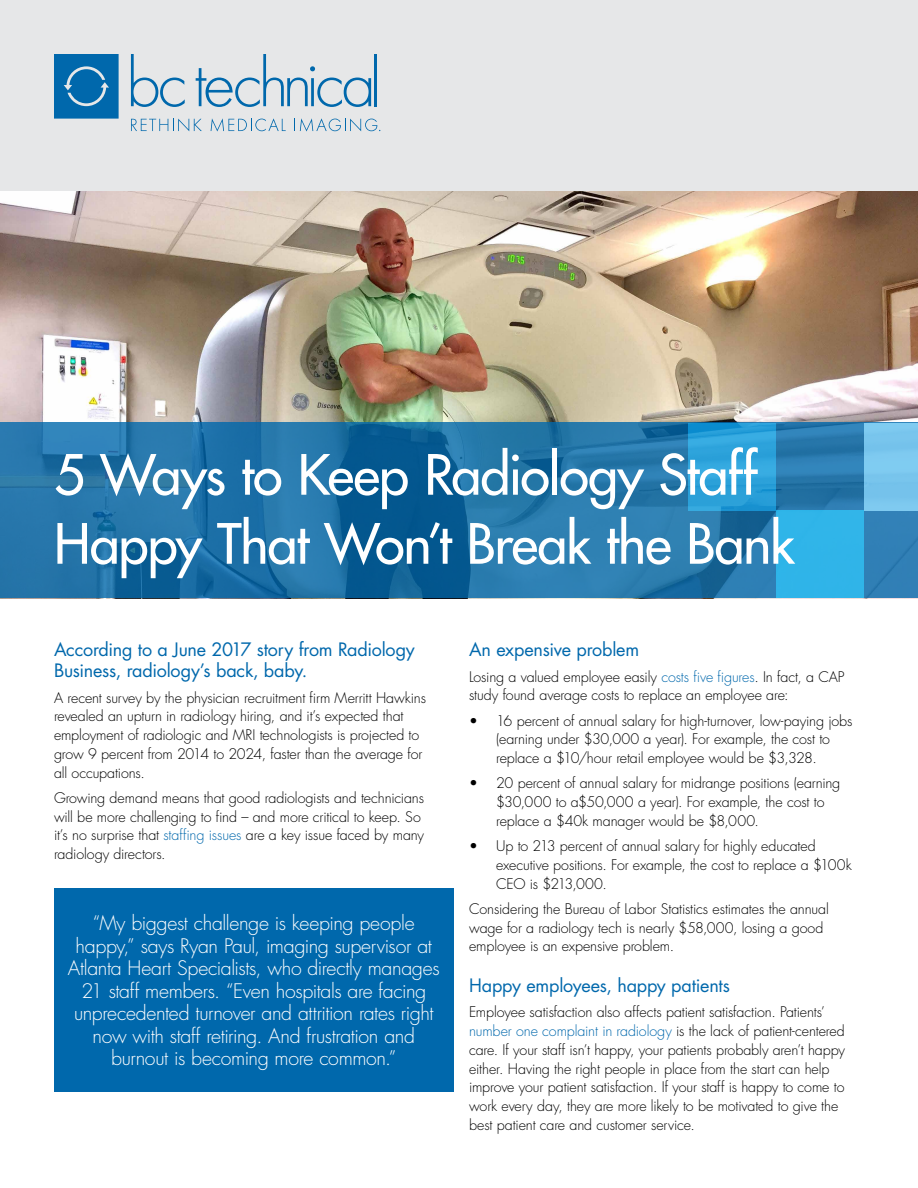
<style>
.page{position:relative;width:918px;height:1188px;background:#fff}
.page>*{position:absolute;margin:0;border:0;box-sizing:border-box;transform-origin:0 0}
.t1{font:500 54px/69px "Futura Std";letter-spacing:-.02em;color:#fff}
.t2{font:300 19.5px/22.5px "Futura Std";letter-spacing:-.02em;color:#fff;text-align:center}
.t3{font:18px/21px "Futura Std";letter-spacing:-.01em;color:#0068ac}
.t4{font:300 14.25px/18.8px "Futura Std";letter-spacing:-.01em;color:#000}
.s1{color:#0068ac}
</style>
<div class="page">
<img style="left:0;top:190px;width:918px;height:233px">
<svg style="left:0;top:423px;width:918px;height:175px;background:#2072a6"></svg>
<div style="left:864px;top:423px;width:54px;height:87px;background:#79c5ed"></div>
<div style="left:776px;top:510px;width:88px;height:88px;background:#30b4e9"></div>
<svg style="left:688px;top:423px;width:88px;height:87px;background:#2ba1da"></svg>
<div style="left:0;top:0;width:918px;height:190px;background:#e6e7e8"></div>
<svg style="left:54px;top:54px;width:65px;height:65px;background:#1473b1"></svg>
<svg style="left:131px;top:54px;width:54px;height:53px"></svg>
<svg style="left:196px;top:54px;width:175px;height:53px"></svg>
<hr style="left:375px;top:54px;width:2px;height:52px;background:#0068ac">
<svg style="left:131px;top:119px;width:71px;height:12px"></svg>
<svg style="left:211px;top:118px;width:75px;height:13px"></svg>
<svg style="left:299px;top:118px;width:81px;height:13px"></svg>
<div style="left:54px;top:888px;width:400px;height:203px;background:#0068ac"></div>
<h1 class="t1" style="left:54px;top:441px;width:742px">5 Ways to Keep Radiology Staff<br>Happy That Won’t Break the Bank</h1>
<p class="t3" style="left:54px;top:639px;width:362px">According to a June 2017 story from Radiology<br>Business, radiology’s back, baby.</p>
<p class="t4" style="left:54px;top:688px;width:374px">A recent survey by the physician recruitment firm Merritt Hawkins revealed an upturn in radiology hiring, and it’s expected that employment of radiologic and MRI technologists is projected to grow 9 percent from 2014 to 2024, faster than the average for all occupations.</p>
<p class="t4" style="left:54px;top:789px;width:372px">Growing demand means that good radiologists and technicians will be more challenging to find – and more critical to keep. So it’s no surprise that <span class="s1">staffing issues</span> are a key issue faced by many radiology directors.</p>
<p class="t2" style="left:68px;top:912px;width:373px">“My biggest challenge is keeping people happy,” says Ryan Paul, imaging supervisor at Atlanta Heart Specialists, who directly manages 21 staff members. “Even hospitals are facing unprecedented turnover and attrition rates right now with staff retiring. And frustration and burnout is becoming more common.”</p>
<p class="t3" style="left:469px;top:639px;width:172px">An expensive problem</p>
<p class="t4" style="left:469px;top:667px;width:377px">Losing a valued employee easily <span class="s1">costs five figures</span>. In fact, a CAP study found average costs to replace an employee are:</p>
<p class="t4" style="left:496px;top:711px;width:358px;text-indent:-27px">• 16 percent of annual salary for high-turnover, low-paying jobs (earning under $30,000 a year). For example, the cost to replace a $10/hour retail employee would be $3,328.</p>
<p class="t4" style="left:496px;top:774px;width:346px;text-indent:-27px">• 20 percent of annual salary for midrange positions (earning $30,000 to a$50,000 a year). For example, the cost to replace a $40k manager would be $8,000.</p>
<p class="t4" style="left:496px;top:837px;width:357px;text-indent:-27px">• Up to 213 percent of annual salary for highly educated executive positions. For example, the cost to replace a $100k<br>CEO is $213,000.</p>
<p class="t4" style="left:469px;top:900px;width:361px">Considering the Bureau of Labor Statistics estimates the annual wage for a radiology tech is nearly $58,000, losing a good employee is an expensive problem.</p>
<p class="t3" style="left:469px;top:975px;width:262px">Happy employees, happy patients</p>
<p class="t4" style="left:469px;top:1003px;width:377px">Employee satisfaction also affects patient satisfaction. Patients’ <span class="s1">number one complaint in radiology</span> is the lack of patient-centered care. If your staff isn’t happy, your patients probably aren’t happy either. Having the right people in place from the start can help improve your patient satisfaction. If your staff is happy to come to work every day, they are more likely to be motivated to give the best patient care and customer service.</p>
</div>
